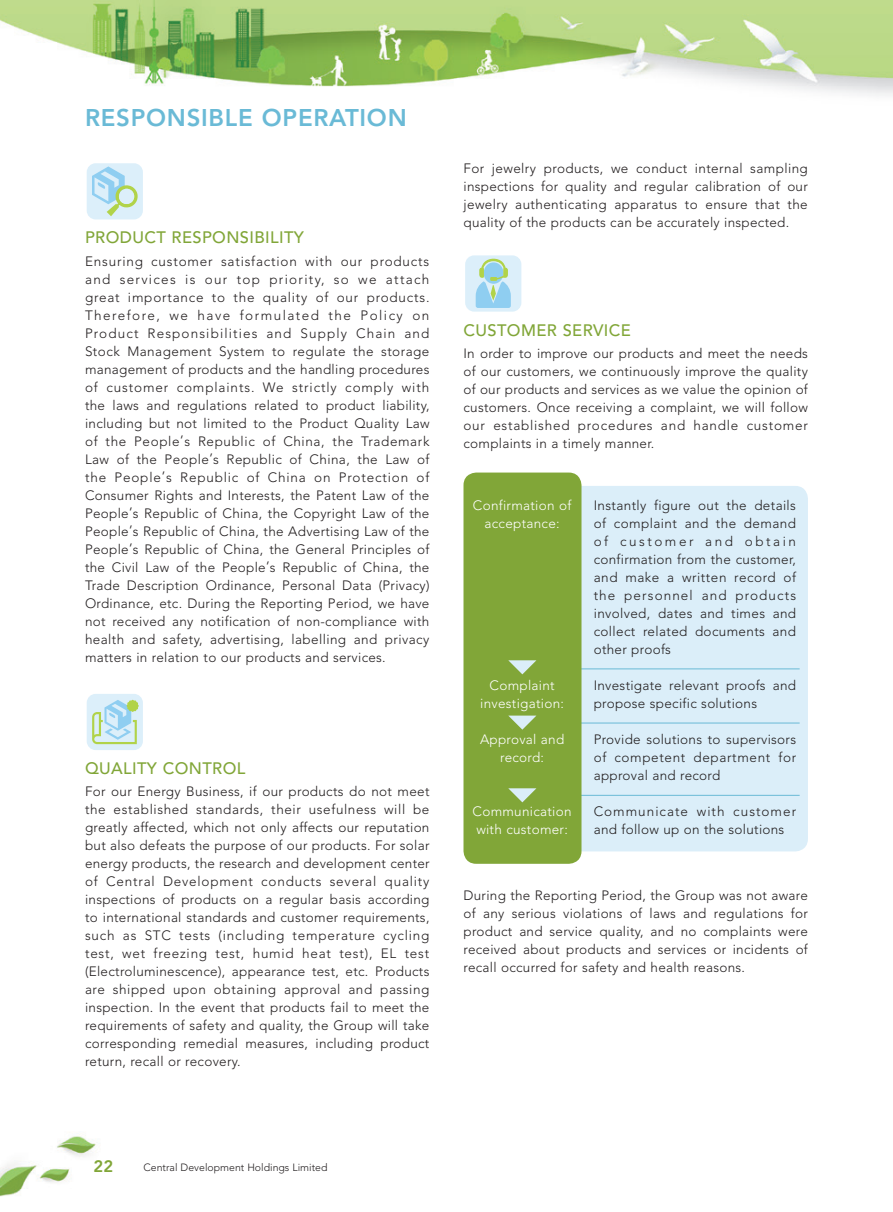
<style>
.page{position:relative;width:893px;height:1212px;background:#fff}
.page>*{position:absolute;margin:0;border:0;box-sizing:border-box;transform-origin:0 0}
.t1{font:800 24px "Avenir LT Std";letter-spacing:.03em;color:#6abad6}
.Heading_1{font:500 16.5px "Avenir LT Std";letter-spacing:.025em;color:#81a638}
.t2{font:800 16.5px "Avenir LT Std";color:#81a638}
.Body_Text{font:300 13.5px/18px "Avenir LT Std";letter-spacing:.02em;color:#231f20;text-align:justify}
.Body_Text-2{font:300 13.5px/18px "Avenir LT Std";letter-spacing:.02em;color:#fff;text-align:center}
.Body_Text-3{font:300 13.5px/18px "Avenir LT Std";letter-spacing:.075em;color:#231f20}
.t3{font:300 10.5px "Avenir LT Std";color:#231f20}
</style>
<div class="page">
<img style="left:0;top:0;width:893px;height:1197px">
<div style="left:87px;top:163px;width:56px;height:56px;background:#dceffa;border-radius:9px"></div>
<svg style="left:92px;top:166px;width:46px;height:50px"></svg>
<div style="left:87px;top:694px;width:56px;height:56px;background:#dceffa;border-radius:9px"></div>
<svg style="left:92px;top:700px;width:47px;height:44px"></svg>
<div style="left:465px;top:255px;width:56px;height:57px;background:#dceffa;border-radius:9px"></div>
<svg style="left:476px;top:259px;width:35px;height:49px"></svg>
<div style="left:467px;top:486px;width:341px;height:365px;background:#dbeef9;border-radius:13px"></div>
<hr style="left:472px;top:669px;width:328px;height:1px;background:#6abad6">
<hr style="left:472px;top:723px;width:328px;height:1px;background:#6abad6">
<hr style="left:472px;top:795px;width:328px;height:1px;background:#6abad6">
<div style="left:463px;top:472px;width:118px;height:392px;background:#81a638;border-radius:13px"></div>
<svg style="left:508px;top:660px;width:28px;height:14px"></svg>
<svg style="left:508px;top:715px;width:28px;height:15px"></svg>
<svg style="left:508px;top:788px;width:28px;height:14px"></svg>
<h1 class="t1" style="left:85px;top:103px;width:323px">RESPONSIBLE OPERATION</h1>
<p class="Heading_1" style="left:85px;top:228px;width:220px">PRODUCT RESPONSIBILITY</p>
<p class="Body_Text" style="left:85px;top:252px;width:346px">Ensuring customer satisfaction with our products and services is our top priority, so we attach great importance to the quality of our products.<br>Therefore, we have formulated the Policy on Product Responsibilities and Supply Chain and Stock Management System to regulate the storage management of products and the handling procedures of customer complaints. We strictly comply with the laws and regulations related to product liability, including but not limited to the Product Quality Law of the People’s Republic of China, the Trademark Law of the People’s Republic of China, the Law of the People’s Republic of China on Protection of Consumer Rights and Interests, the Patent Law of the People’s Republic of China, the Copyright Law of the People’s Republic of China, the Advertising Law of the People’s Republic of China, the General Principles of the Civil Law of the People’s Republic of China, the Trade Description Ordinance, Personal Data (Privacy)<br>Ordinance, etc. During the Reporting Period, we have not received any notification of non-compliance with health and safety, advertising, labelling and privacy matters in relation to our products and services.</p>
<p class="Heading_1" style="left:85px;top:759px;width:162px">QUALITY CONTROL</p>
<p class="Body_Text" style="left:85px;top:783px;width:346px">For our Energy Business, if our products do not meet the established standards, their usefulness will be greatly affected, which not only affects our reputation but also defeats the purpose of our products. For solar energy products, the research and development center of Central Development conducts several quality inspections of products on a regular basis according to international standards and customer requirements, such as STC tests (including temperature cycling test, wet freezing test, humid heat test), EL test (Electroluminescence), appearance test, etc. Products are shipped upon obtaining approval and passing inspection. In the event that products fail to meet the requirements of safety and quality, the Group will take corresponding remedial measures, including product return, recall or recovery.</p>
<p class="Body_Text" style="left:463px;top:160px;width:346px">For jewelry products, we conduct internal sampling inspections for quality and regular calibration of our jewelry authenticating apparatus to ensure that the quality of the products can be accurately inspected.</p>
<p class="Heading_1" style="left:463px;top:320px;width:169px">CUSTOMER SERVICE</p>
<p class="Body_Text" style="left:463px;top:344px;width:346px">In order to improve our products and meet the needs of our customers, we continuously improve the quality of our products and services as we value the opinion of customers. Once receiving a complaint, we will follow our established procedures and handle customer complaints in a timely manner.</p>
<p class="Body_Text-2" style="left:473px;top:497px;width:100px">Confirmation of acceptance:</p>
<p class="Body_Text" style="left:594px;top:497px;width:204px">Instantly figure out the details of complaint and the demand of customer and obtain confirmation from the customer, and make a written record of the personnel and products involved, dates and times and collect related documents and other proofs</p>
<p class="Body_Text-2" style="left:480px;top:677px;width:85px">Complaint investigation:</p>
<p class="Body_Text" style="left:594px;top:677px;width:204px">Investigate relevant proofs and propose specific solutions</p>
<p class="Body_Text-2" style="left:480px;top:731px;width:86px">Approval and record:</p>
<p class="Body_Text" style="left:594px;top:731px;width:204px">Provide solutions to supervisors of competent department for approval and record</p>
<p class="Body_Text-2" style="left:473px;top:803px;width:100px;text-align:left">Communication with customer:</p>
<p class="Body_Text-3" style="left:594px;top:803px;width:204px">Communicate with customer and follow up on the solutions</p>
<p class="Body_Text" style="left:463px;top:886px;width:346px">During the Reporting Period, the Group was not aware of any serious violations of laws and regulations for product and service quality, and no complaints were received about products and services or incidents of recall occurred for safety and health reasons.</p>
<p class="t2" style="left:94px;top:1156px;width:21px">22</p>
<p class="t3" style="left:144px;top:1161px;width:186px">Central Development Holdings Limited</p>
</div>
